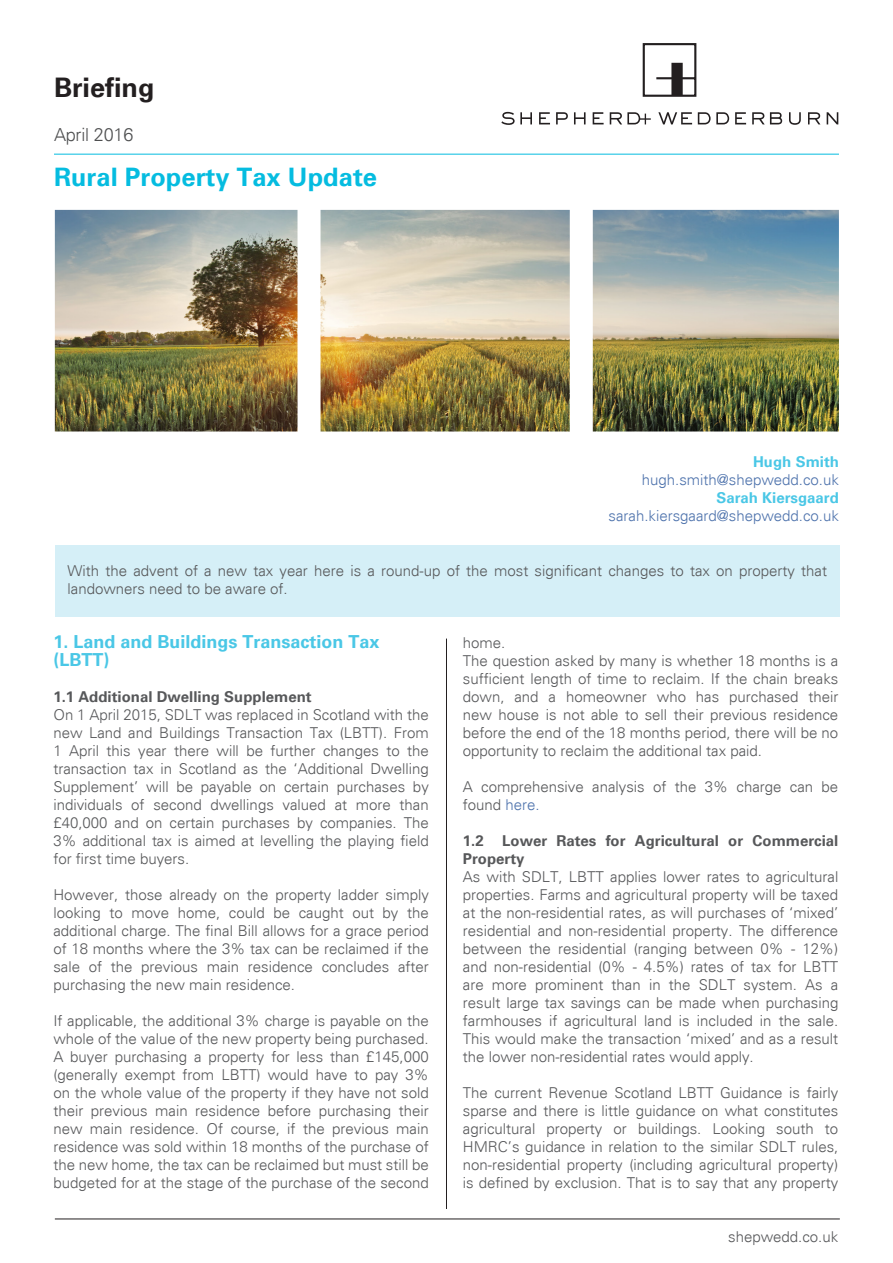
<style>
.page{position:relative;width:893px;height:1263px;background:#fff}
.page>*{position:absolute;margin:0;border:0;box-sizing:border-box;transform-origin:0 0}
.A_HEAD{font:700 27px "Univers";color:#231f20}
.A_Head{font:700 25.5px "Univers";color:#05bce0}
.Bhead{font:700 18px/18px "Univers";color:#4ac7e6}
.B_head{font:300 18px "Univers";letter-spacing:-.01em;color:#4e4f50}
.BODY_TEXT{font:300 15px/18px "Univers";color:#57585a;text-align:justify}
.BODY_TEXT-2{font:700 15px/18px "Univers";color:#57585a}
.Contact{font:300 15px/18px "Univers";color:#4d72ac;text-align:right}
.Contact-2{font:700 15px "Univers";color:#4ac7e6}
.s1{font-weight:700;color:#4ac7e6}
.s2{color:#4d72ac}
</style>
<div class="page">
<hr style="left:54px;top:154px;width:785px;height:1px;background:#05bce0">
<div style="left:55px;top:545px;width:785px;height:71px;background:#d5eff7"></div>
<hr style="left:446px;top:639px;width:1px;height:570px;background:#231f20">
<svg style="left:642px;top:43px;width:55px;height:54px"></svg>
<svg style="left:501px;top:112px;width:31px;height:13px"></svg>
<svg style="left:539px;top:112px;width:11px;height:12px"></svg>
<svg style="left:556px;top:112px;width:12px;height:12px"></svg>
<svg style="left:574px;top:112px;width:12px;height:12px"></svg>
<svg style="left:593px;top:112px;width:11px;height:12px"></svg>
<svg style="left:610px;top:112px;width:41px;height:12px"></svg>
<svg style="left:658px;top:112px;width:34px;height:12px"></svg>
<svg style="left:698px;top:112px;width:31px;height:12px"></svg>
<svg style="left:735px;top:112px;width:11px;height:12px"></svg>
<svg style="left:752px;top:112px;width:30px;height:12px"></svg>
<svg style="left:789px;top:112px;width:12px;height:13px"></svg>
<svg style="left:808px;top:112px;width:12px;height:12px"></svg>
<svg style="left:827px;top:112px;width:11px;height:12px"></svg>
<img style="left:55px;top:210px;width:784px;height:221px">
<hr style="left:55px;top:1219px;width:785px;height:1px;background:#231f20">
<p class="A_HEAD" style="left:54px;top:71px;width:102px">Briefing</p>
<p class="B_head" style="left:54px;top:124px;width:81px">April 2016</p>
<p class="A_Head" style="left:54px;top:162px;width:325px">Rural Property Tax Update</p>
<p class="Contact" style="left:642px;top:452px;width:199px"><span class="s1">Hugh Smith </span>hugh.smith@shepwedd.co.uk</p>
<p class="Contact-2" style="left:716px;top:488px;width:124px">Sarah Kiersgaard</p>
<p class="Contact" style="left:608px;top:506px;width:232px">sarah.kiersgaard@shepwedd.co.uk</p>
<p class="BODY_TEXT" style="left:68px;top:562px;width:761px">With the advent of a new tax year here is a round-up of the most significant changes to tax on property that landowners need to be aware of.</p>
<p class="Bhead" style="left:53px;top:633px;width:328px">1. Land and Buildings Transaction Tax (LBTT)</p>
<p class="BODY_TEXT-2" style="left:53px;top:688px;width:260px">1.1 Additional Dwelling Supplement</p>
<p class="BODY_TEXT" style="left:53px;top:706px;width:377px">On 1 April 2015, SDLT was replaced in Scotland with the new Land and Buildings Transaction Tax (LBTT). From 1 April this year there will be further changes to the transaction tax in Scotland as the ‘Additional Dwelling Supplement’ will be payable on certain purchases by individuals of second dwellings valued at more than £40,000 and on certain purchases by companies. The 3% additional tax is aimed at levelling the playing field for first time buyers.</p>
<p class="BODY_TEXT" style="left:53px;top:886px;width:377px">However, those already on the property ladder simply looking to move home, could be caught out by the additional charge. The final Bill allows for a grace period of 18 months where the 3% tax can be reclaimed if the sale of the previous main residence concludes after purchasing the new main residence.</p>
<p class="BODY_TEXT" style="left:53px;top:1012px;width:377px">If applicable, the additional 3% charge is payable on the whole of the value of the new property being purchased.<br>A buyer purchasing a property for less than £145,000 (generally exempt from LBTT) would have to pay 3% on the whole value of the property if they have not sold their previous main residence before purchasing their new main residence. Of course, if the previous main residence was sold within 18 months of the purchase of the new home, the tax can be reclaimed but must still be budgeted for at the stage of the purchase of the second</p>
<p class="BODY_TEXT" style="left:463px;top:634px;width:44px">home.</p>
<p class="BODY_TEXT" style="left:463px;top:652px;width:377px">The question asked by many is whether 18 months is a sufficient length of time to reclaim. If the chain breaks down, and a homeowner who has purchased their new house is not able to sell their previous residence before the end of the 18 months period, there will be no opportunity to reclaim the additional tax paid.</p>
<p class="BODY_TEXT" style="left:463px;top:778px;width:377px">A comprehensive analysis of the 3% charge can be found <span class="s2">here.</span></p>
<p class="BODY_TEXT-2" style="left:463px;top:832px;width:377px">1.2 Lower Rates for Agricultural or Commercial<br>Property</p>
<p class="BODY_TEXT" style="left:463px;top:868px;width:377px">As with SDLT, LBTT applies lower rates to agricultural properties. Farms and agricultural property will be taxed at the non-residential rates, as will purchases of ‘mixed’ residential and non-residential property. The difference between the residential (ranging between 0% - 12%) and non-residential (0% - 4.5%) rates of tax for LBTT are more prominent than in the SDLT system. As a result large tax savings can be made when purchasing farmhouses if agricultural land is included in the sale.<br>This would make the transaction ‘mixed’ and as a result the lower non-residential rates would apply.</p>
<p class="BODY_TEXT" style="left:463px;top:1084px;width:377px">The current Revenue Scotland LBTT Guidance is fairly sparse and there is little guidance on what constitutes agricultural property or buildings. Looking south to HMRC’s guidance in relation to the similar SDLT rules, non-residential property (including agricultural property) is defined by exclusion. That is to say that any property</p>
<p class="BODY_TEXT" style="left:728px;top:1228px;width:112px">shepwedd.co.uk</p>
</div>
